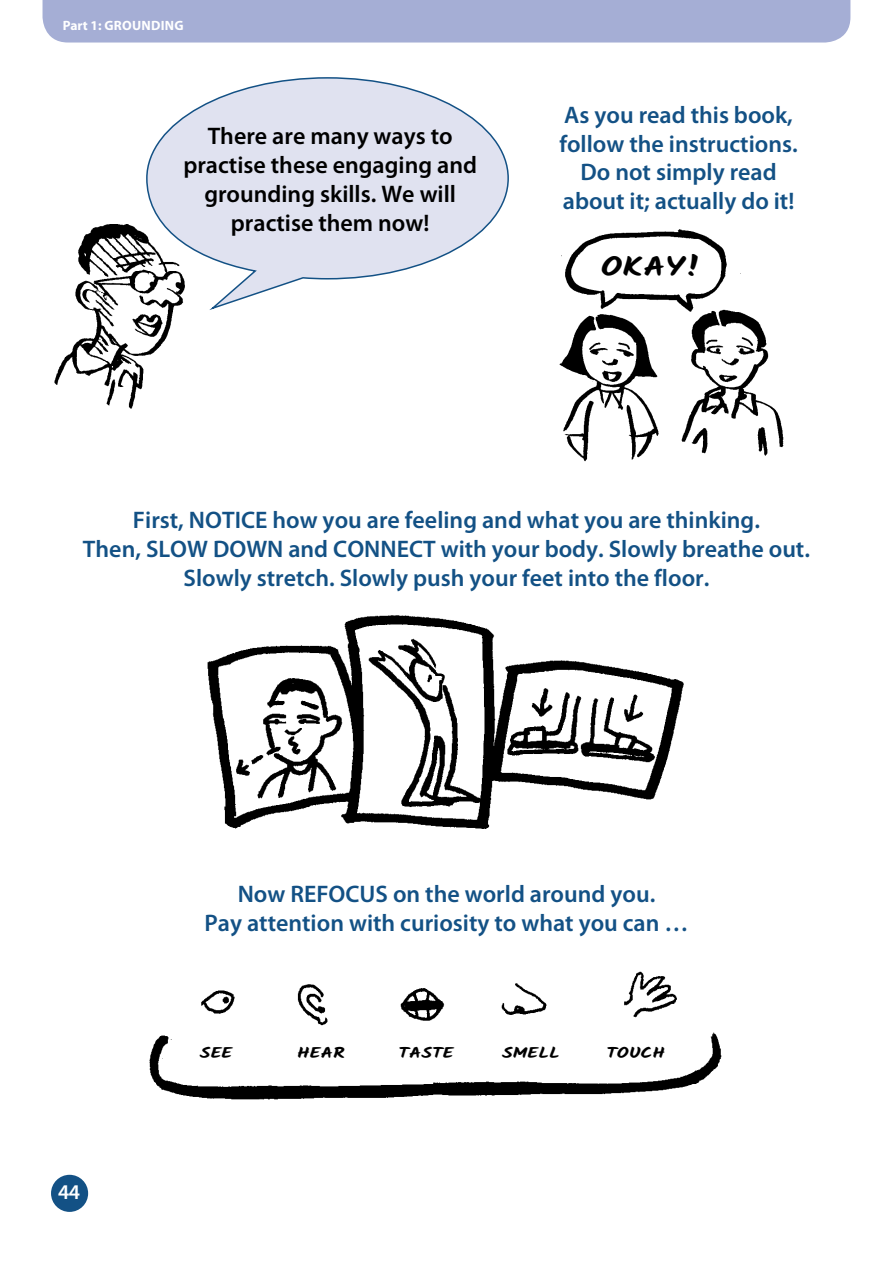
<style>
.page{position:relative;width:893px;height:1263px;background:#fff}
.page>*{position:absolute;margin:0;border:0;box-sizing:border-box;transform-origin:0 0}
.t1{font:700 26.85px "Kalam";color:#000;scale:1.3 1}
.t2{font:600 24px/28.8px "Myriad Pro";color:#135185;text-align:center}
.t3{font:600 24px/28.8px "Myriad Pro";color:#000;text-align:center}
.t4{font:600 21px "Myriad Pro";color:#fff}
.t5{font:700 15px "Kalam";color:#000;scale:1.3 1}
.t6{font:700 13.5px "Myriad Pro";letter-spacing:.02em;color:#fff}
</style>
<div class="page">
<div style="left:51px;top:1175px;width:37px;height:37px;background:#135185;border-radius:50%"></div>
<svg style="left:146px;top:77px;width:363px;height:214px"></svg>
<img style="left:470px;top:205px;width:314px;height:257px">
<img style="left:54px;top:195px;width:213px;height:214px">
<img style="left:207px;top:615px;width:477px;height:214px">
<img style="left:149px;top:971px;width:573px;height:129px">
<div style="left:43px;top:0;width:807px;height:43px;background:#a5aed5"></div>
<p class="t6" style="left:63px;top:18px;width:122px">Part 1: GROUNDING</p>
<p class="t3" style="left:183px;top:122px;width:295px">There are many ways to practise these engaging and grounding skills. We will practise them now!</p>
<p class="t2" style="left:559px;top:101px;width:240px">As you read this book, follow the instructions.<br>Do not simply read about it; actually do it!</p>
<p class="t1" style="left:601px;top:251px;width:79px">OKAY!</p>
<p class="t2" style="left:83px;top:506px;width:729px">First, NOTICE how you are feeling and what you are thinking.<br>Then, SLOW DOWN and CONNECT with your body. Slowly breathe out.<br>Slowly stretch. Slowly push your feet into the floor.</p>
<p class="t2" style="left:204px;top:880px;width:486px">Now REFOCUS on the world around you.<br>Pay attention with curiosity to what you can …</p>
<p class="t4" style="left:58px;top:1181px;width:24px">44</p>
<p class="t5" style="left:200px;top:1044px;width:26px">SEE</p>
<p class="t5" style="left:297px;top:1044px;width:38px">HEAR</p>
<p class="t5" style="left:398px;top:1044px;width:44px">TASTE</p>
<p class="t5" style="left:502px;top:1044px;width:46px">SMELL</p>
<p class="t5" style="left:606px;top:1044px;width:47px">TOUCH</p>
</div>
